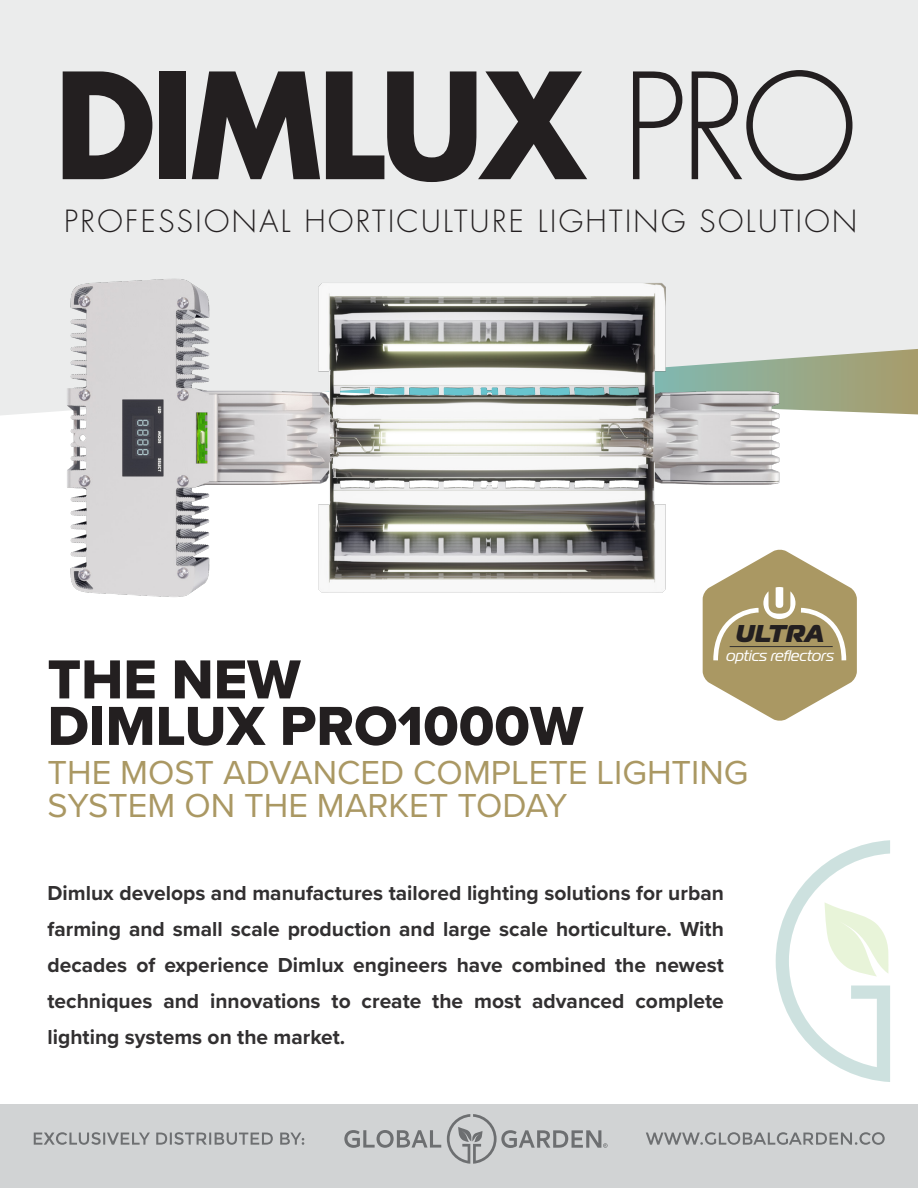
<style>
.page{position:relative;width:918px;height:1188px;background:#fff}
.page>*{position:absolute;margin:0;border:0;box-sizing:border-box;transform-origin:0 0}
.t1{font:700 142.95px "Futura Std";letter-spacing:-.04em;color:#231f20;scale:.95 1}
.t2{font:57px "Proxima Nova Extrabld";color:#231f20}
.t3{font:34.5px/33px "Proxima Nova";color:#aa9863}
.t4{font:300 29.7px "Futura Std";letter-spacing:.08em;color:#231f20}
.t5{font:italic 800 24.3px "Magistral";color:#231f20}
.t6{font:700 21px/36px "Proxima Nova";color:#323031;text-align:justify}
.t7{font:italic 15.45px "Magistral";color:#fff}
.s1{font-weight:300}
</style>
<div class="page">
<div style="left:0;top:1105px;width:918px;height:83px;background:#d1d3d4"></div>
<svg style="left:776px;top:840px;width:114px;height:242px"></svg>
<svg style="left:344px;top:1130px;width:97px;height:18px"></svg>
<svg style="left:447px;top:1114px;width:161px;height:50px"></svg>
<svg style="left:646px;top:1132px;width:239px;height:13px"></svg>
<svg style="left:34px;top:1132px;width:270px;height:13px"></svg>
<div style="left:0;top:0;width:918px;height:415px;background:#ebecec"></div>
<img style="left:63px;top:275px;width:720px;height:324px">
<svg style="left:703px;top:549px;width:154px;height:172px"></svg>
<p class="t1" style="left:54px;top:31px;width:847px">DIMLUX <span class="s1">PRO</span></p>
<p class="t4" style="left:64px;top:203px;width:795px">PROFESSIONAL HORTICULTURE LIGHTING SOLUTION</p>
<p class="t5" style="left:735px;top:617px;width:90px">ULTRA</p>
<p class="t7" style="left:726px;top:646px;width:109px">optics reflectors</p>
<p class="t2" style="left:48px;top:637px;width:255px">THE NEW</p>
<p class="t2" style="left:48px;top:683px;width:537px">DIMLUX PRO1000W</p>
<p class="t3" style="left:48px;top:754px;width:703px">THE MOST ADVANCED COMPLETE LIGHTING<br>SYSTEM ON THE MARKET TODAY</p>
<p class="t6" style="left:48px;top:875px;width:678px">Dimlux develops and manufactures tailored lighting solutions for urban farming and small scale production and large scale horticulture. With decades of experience Dimlux engineers have combined the newest techniques and innovations to create the most advanced complete lighting systems on the market.</p>
</div>
